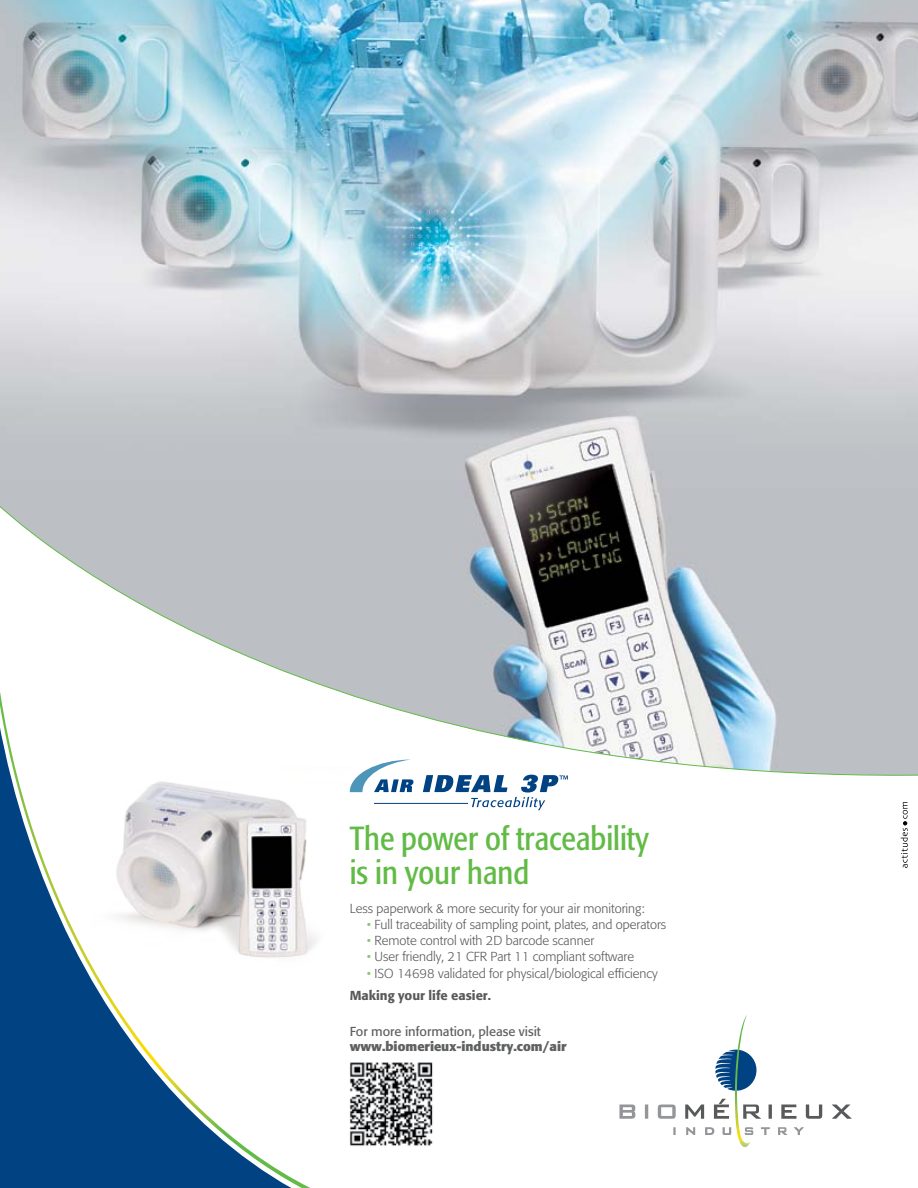
<style>
.page{position:relative;width:918px;height:1188px;background:#fff}
.page>*{position:absolute;margin:0;border:0;box-sizing:border-box;transform-origin:0 0}
.t1{font:condensed 33px/33.8px "Formata";color:#62bb46}
.t2{font:300 12.9px/22.6px "Formata";color:#58595b}
.t3{font:700 12.9px "Formata";color:#5f6062}
.t4{font:12.9px "Formata";color:#5f6062}
.s1{color:#84c665}
.s2{font-weight:500}
</style>
<div class="page">
<svg style="left:0;top:788px;width:310px;height:400px"></svg>
<svg style="left:673px;top:1127px;width:3px;height:8px"></svg>
<svg style="left:686px;top:1127px;width:9px;height:8px"></svg>
<svg style="left:705px;top:1127px;width:9px;height:8px"></svg>
<svg style="left:723px;top:1127px;width:8px;height:8px"></svg>
<svg style="left:751px;top:1127px;width:2px;height:8px"></svg>
<svg style="left:761px;top:1127px;width:9px;height:8px"></svg>
<svg style="left:778px;top:1127px;width:10px;height:8px"></svg>
<svg style="left:794px;top:1127px;width:10px;height:8px"></svg>
<svg style="left:715px;top:1049px;width:42px;height:43px"></svg>
<img style="left:735px;top:1015px;width:16px;height:132px">
<svg style="left:619px;top:1105px;width:16px;height:14px"></svg>
<svg style="left:645px;top:1105px;width:3px;height:14px"></svg>
<svg style="left:658px;top:1105px;width:18px;height:14px"></svg>
<svg style="left:685px;top:1105px;width:19px;height:14px"></svg>
<svg style="left:714px;top:1099px;width:15px;height:20px"></svg>
<svg style="left:743px;top:1105px;width:18px;height:14px"></svg>
<svg style="left:769px;top:1105px;width:3px;height:14px"></svg>
<svg style="left:781px;top:1105px;width:15px;height:14px"></svg>
<svg style="left:806px;top:1105px;width:16px;height:14px"></svg>
<svg style="left:832px;top:1105px;width:20px;height:14px"></svg>
<img style="left:0;top:0;width:918px;height:788px">
<svg style="left:901px;top:802px;width:7px;height:66px"></svg>
<img style="left:72px;top:767px;width:278px;height:207px">
<svg style="left:350px;top:760px;width:64px;height:32px"></svg>
<svg style="left:423px;top:775px;width:145px;height:35px"></svg>
<hr style="left:374px;top:803px;width:94px;height:1px;background:#004282">
<img style="left:349px;top:1062px;width:84px;height:84px">
<h1 class="t1" style="left:350px;top:822px;width:301px">The power of traceability is in your hand</h1>
<p class="t2" style="left:350px;top:897px;width:296px">Less paperwork &amp; more security for your air monitoring:</p>
<p class="t2" style="left:367px;top:913px;width:301px"><span class="s1">•</span> Full traceability of sampling point, plates, and operators</p>
<p class="t2" style="left:367px;top:929px;width:229px"><span class="s1">•</span> Remote control with 2D barcode scanner</p>
<p class="t2" style="left:367px;top:946px;width:269px"><span class="s1">•</span> User friendly, 21 CFR Part 11 compliant software</p>
<p class="t2" style="left:350px;top:962px;width:310px;text-indent:17px"><span class="s1">•</span> ISO 14698 validated for physical/biological efficiency<br><span class="s2">Making your life easier.</span></p>
<p class="t4" style="left:350px;top:1023px;width:193px">For more information, please visit</p>
<p class="t3" style="left:350px;top:1038px;width:218px">www.biomerieux-industry.com/air</p>
</div>
